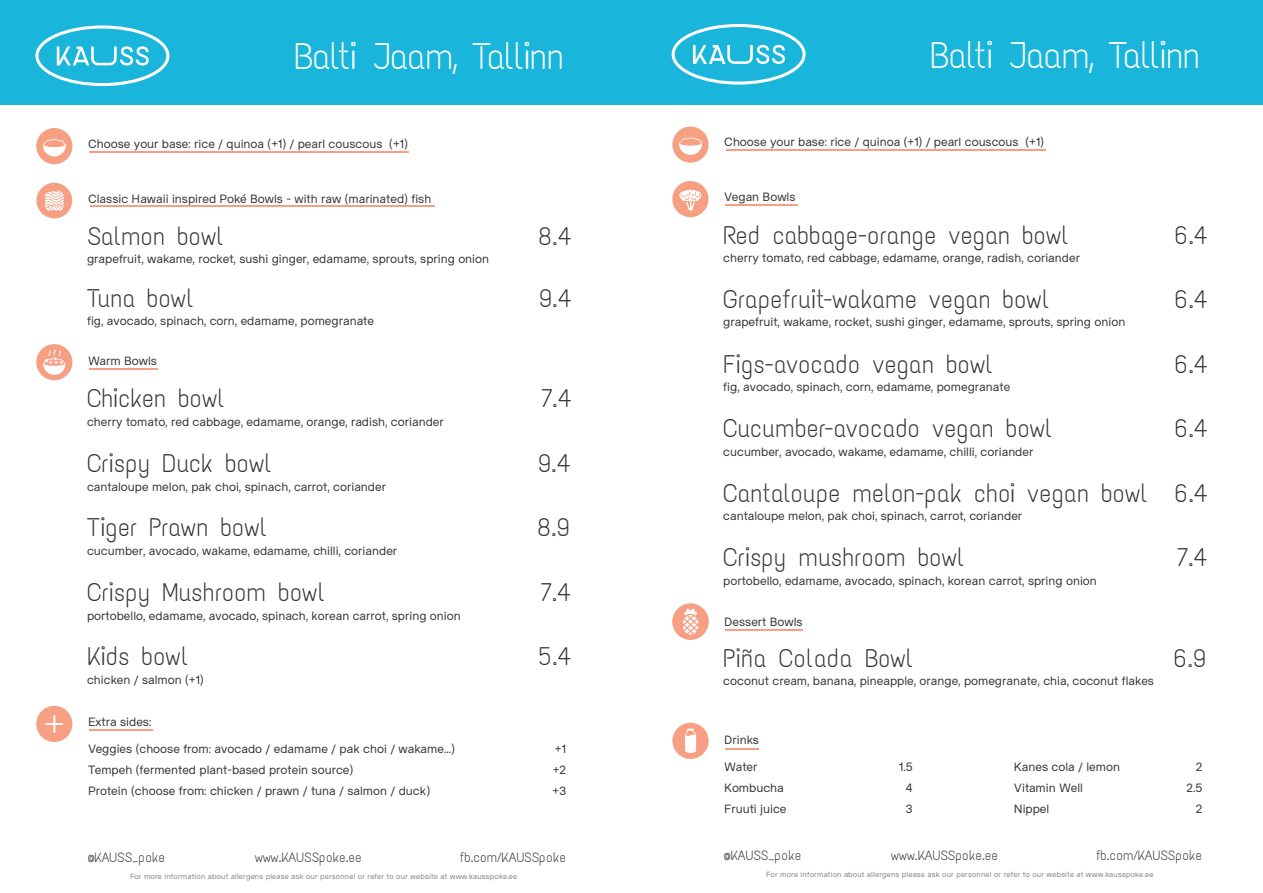
<style>
.page{position:relative;width:1263px;height:893px;background:#fff}
.page>*{position:absolute;margin:0;border:0;box-sizing:border-box;transform-origin:0 0}
.t1{font:37.05px "Text Me One";letter-spacing:-.03em;color:#fff}
.t2{font:25.5px "Text Me One";letter-spacing:-.01em;color:#313232}
.t3{font:13.5px "Text Me One";color:#313232}
.t4{font:300 12px/21px "Ladna Sans Beta";color:#313232}
.t5{font:300 7.5px "Ladna Sans Beta";letter-spacing:.02em;color:#808285}
</style>
<div class="page">
<div style="left:0;top:0;width:629px;height:104px;background:#1ab5db"></div>
<div style="left:36px;top:128px;width:36px;height:36px;background:#f69f83;border-radius:50%"></div>
<svg style="left:42px;top:139px;width:24px;height:17px"></svg>
<div style="left:36px;top:706px;width:36px;height:36px;background:#f69f83;border-radius:50%"></div>
<svg style="left:46px;top:715px;width:17px;height:18px"></svg>
<hr style="left:90px;top:151px;width:319px;height:1px;background:#f69f83">
<hr style="left:90px;top:206px;width:345px;height:1px;background:#f69f83">
<hr style="left:90px;top:368px;width:68px;height:1px;background:#f69f83">
<hr style="left:89px;top:730px;width:64px;height:1px;background:#f69f83">
<svg style="left:35px;top:25px;width:134px;height:61px"></svg>
<div style="left:37px;top:183px;width:35px;height:35px;background:#f69f83;border-radius:50%"></div>
<svg style="left:45px;top:191px;width:19px;height:20px"></svg>
<div style="left:36px;top:344px;width:36px;height:36px;background:#f69f83;border-radius:50%"></div>
<svg style="left:43px;top:349px;width:22px;height:26px"></svg>
<hr style="left:726px;top:629px;width:77px;height:1px;background:#f69f83">
<div style="left:672px;top:723px;width:37px;height:36px;background:#f69f83;border-radius:50%"></div>
<div style="left:672px;top:603px;width:37px;height:37px;background:#f69f83;border-radius:50%"></div>
<svg style="left:676px;top:609px;width:28px;height:26px"></svg>
<div style="left:672px;top:181px;width:36px;height:36px;background:#f69f83;border-radius:50%"></div>
<svg style="left:679px;top:190px;width:22px;height:20px"></svg>
<svg style="left:685px;top:729px;width:11px;height:24px"></svg>
<div style="left:672px;top:126px;width:37px;height:37px;background:#f69f83;border-radius:50%"></div>
<svg style="left:679px;top:137px;width:23px;height:18px"></svg>
<hr style="left:726px;top:150px;width:319px;height:1px;background:#f69f83">
<hr style="left:726px;top:204px;width:72px;height:1px;background:#f69f83">
<hr style="left:726px;top:748px;width:33px;height:1px;background:#f69f83">
<div style="left:625px;top:0;width:638px;height:104px;background:#1ab5db"></div>
<svg style="left:672px;top:24px;width:134px;height:61px"></svg>
<h1 class="t1" style="left:294px;top:34px;width:272px">Balti Jaam, Tallinn</h1>
<p class="t4" style="left:88px;top:133px;width:321px">Choose your base: rice / quinoa (+1) / pearl couscous (+1)</p>
<p class="t4" style="left:88px;top:188px;width:345px">Classic Hawaii inspired Poké Bowls - with raw (marinated) fish</p>
<h2 class="t2" style="left:87px;top:221px;width:139px">Salmon bowl</h2>
<p class="t4" style="left:87px;top:248px;width:404px">grapefruit, wakame, rocket, sushi ginger, edamame, sprouts, spring onion</p>
<h2 class="t2" style="left:538px;top:221px;width:35px">8.4</h2>
<h2 class="t2" style="left:87px;top:282px;width:108px">Tuna bowl</h2>
<p class="t4" style="left:87px;top:310px;width:289px">fig, avocado, spinach, corn, edamame, pomegranate</p>
<h2 class="t2" style="left:539px;top:282px;width:35px">9.4</h2>
<p class="t4" style="left:88px;top:350px;width:70px">Warm Bowls</p>
<h2 class="t2" style="left:87px;top:383px;width:139px">Chicken bowl</h2>
<p class="t4" style="left:87px;top:411px;width:358px">cherry tomato, red cabbage, edamame, orange, radish, coriander</p>
<h2 class="t2" style="left:541px;top:383px;width:32px">7.4</h2>
<h2 class="t2" style="left:87px;top:447px;width:186px">Crispy Duck bowl</h2>
<p class="t4" style="left:87px;top:476px;width:300px">cantaloupe melon, pak choi, spinach, carrot, coriander</p>
<h2 class="t2" style="left:538px;top:447px;width:35px">9.4</h2>
<h2 class="t2" style="left:87px;top:512px;width:182px">Tiger Prawn bowl</h2>
<p class="t4" style="left:87px;top:540px;width:312px">cucumber, avocado, wakame, edamame, chilli, coriander</p>
<h2 class="t2" style="left:537px;top:512px;width:35px">8.9</h2>
<h2 class="t2" style="left:87px;top:576px;width:240px">Crispy Mushroom bowl</h2>
<p class="t4" style="left:87px;top:605px;width:375px">portobello, edamame, avocado, spinach, korean carrot, spring onion</p>
<h2 class="t2" style="left:540px;top:576px;width:32px">7.4</h2>
<h2 class="t2" style="left:87px;top:641px;width:103px">Kids bowl</h2>
<p class="t4" style="left:87px;top:669px;width:118px">chicken / salmon (+1)</p>
<h2 class="t2" style="left:538px;top:641px;width:35px">5.4</h2>
<p class="t4" style="left:88px;top:711px;width:65px">Extra sides:</p>
<p class="t4" style="left:88px;top:738px;width:368px">Veggies (choose from: avocado / edamame / pak choi / wakame...)<br>Tempeh (fermented plant-based protein source)<br>Protein (choose from: chicken / prawn / tuna / salmon / duck)</p>
<p class="t4" style="left:552px;top:738px;width:15px;text-align:justify">+1 +2 +3</p>
<p class="t3" style="left:88px;top:849px;width:79px">@KAUSS_poke</p>
<p class="t3" style="left:255px;top:849px;width:108px">www.KAUSSpoke.ee</p>
<p class="t3" style="left:460px;top:849px;width:108px">fb.com/KAUSSpoke</p>
<p class="t5" style="left:130px;top:871px;width:389px">For more information about allergens please ask our personnel or refer to our website at www.kausspoke.ee</p>
<h1 class="t1" style="left:930px;top:33px;width:272px">Balti Jaam, Tallinn</h1>
<p class="t4" style="left:724px;top:132px;width:321px">Choose your base: rice / quinoa (+1) / pearl couscous (+1)</p>
<p class="t4" style="left:724px;top:186px;width:73px">Vegan Bowls</p>
<h2 class="t2" style="left:723px;top:219px;width:347px">Red cabbage-orange vegan bowl</h2>
<p class="t4" style="left:723px;top:248px;width:358px">cherry tomato, red cabbage, edamame, orange, radish, coriander</p>
<h2 class="t2" style="left:1174px;top:219px;width:36px">6.4</h2>
<h2 class="t2" style="left:723px;top:284px;width:328px">Grapefruit-wakame vegan bowl</h2>
<p class="t4" style="left:723px;top:311px;width:404px">grapefruit, wakame, rocket, sushi ginger, edamame, sprouts, spring onion</p>
<h2 class="t2" style="left:1174px;top:284px;width:36px">6.4</h2>
<h2 class="t2" style="left:723px;top:348px;width:271px">Figs-avocado vegan bowl</h2>
<p class="t4" style="left:723px;top:376px;width:289px">fig, avocado, spinach, corn, edamame, pomegranate</p>
<h2 class="t2" style="left:1174px;top:348px;width:36px">6.4</h2>
<h2 class="t2" style="left:723px;top:413px;width:331px">Cucumber-avocado vegan bowl</h2>
<p class="t4" style="left:723px;top:441px;width:312px">cucumber, avocado, wakame, edamame, chilli, coriander</p>
<h2 class="t2" style="left:1174px;top:413px;width:36px">6.4</h2>
<h2 class="t2" style="left:723px;top:477px;width:426px">Cantaloupe melon-pak choi vegan bowl</h2>
<p class="t4" style="left:723px;top:506px;width:300px">cantaloupe melon, pak choi, spinach, carrot, coriander</p>
<h2 class="t2" style="left:1174px;top:477px;width:36px">6.4</h2>
<h2 class="t2" style="left:723px;top:542px;width:243px">Crispy mushroom bowl</h2>
<p class="t4" style="left:723px;top:570px;width:375px">portobello, edamame, avocado, spinach, korean carrot, spring onion</p>
<h2 class="t2" style="left:1177px;top:542px;width:32px">7.4</h2>
<p class="t4" style="left:724px;top:611px;width:80px">Dessert Bowls</p>
<h2 class="t2" style="left:723px;top:642px;width:192px">Piña Colada Bowl</h2>
<p class="t4" style="left:723px;top:670px;width:432px">coconut cream, banana, pineapple, orange, pomegranate, chia, coconut flakes</p>
<h2 class="t2" style="left:1173px;top:642px;width:35px">6.9</h2>
<p class="t4" style="left:724px;top:729px;width:36px">Drinks</p>
<p class="t4" style="left:724px;top:756px;width:64px">Water<br>Kombucha<br>Fruuti juice</p>
<p class="t4" style="left:899px;top:756px;width:15px;text-align:center">1.5<br>4<br>3</p>
<p class="t4" style="left:1014px;top:756px;width:108px">Kanes cola / lemon<br>Vitamin Well<br>Nippel</p>
<p class="t4" style="left:1186px;top:756px;width:17px;text-align:right">2<br>2.5<br>2</p>
<p class="t3" style="left:724px;top:847px;width:79px">@KAUSS_poke</p>
<p class="t3" style="left:891px;top:847px;width:108px">www.KAUSSpoke.ee</p>
<p class="t3" style="left:1096px;top:847px;width:108px">fb.com/KAUSSpoke</p>
<p class="t5" style="left:766px;top:870px;width:389px">For more information about allergens please ask our personnel or refer to our website at www.kausspoke.ee</p>
</div>
